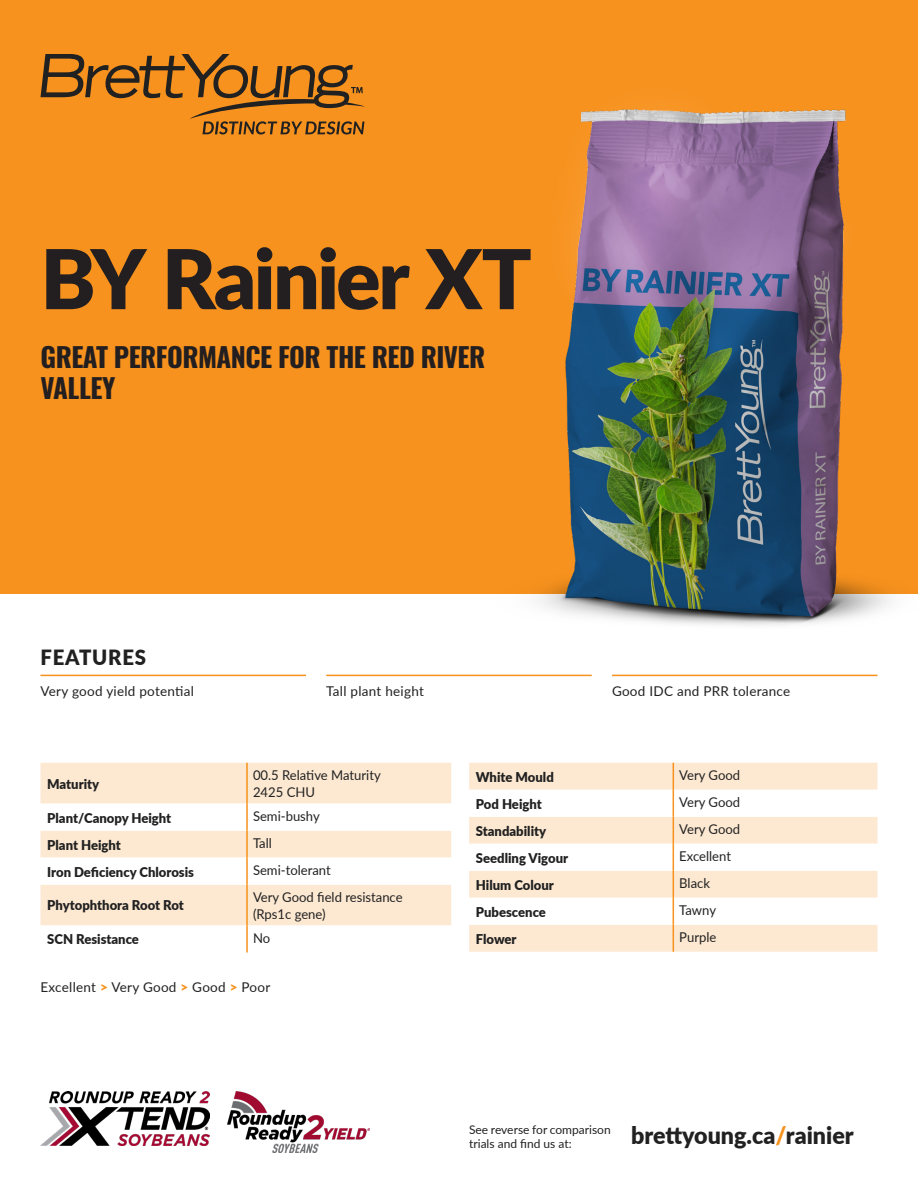
<style>
.page{position:relative;width:918px;height:1188px;background:#fff}
.page>*{position:absolute;margin:0;border:0;box-sizing:border-box;transform-origin:0 0}
.H1_Prouduct_Name{font:900 82.5px "Lato";letter-spacing:-.035em;color:#231f20}
.H2_Product_Description{font:700 27px/31.5px "Oswald";letter-spacing:-.02em;color:#231f20}
.Website{font:900 24px "Lato";color:#212121}
.t1{font:900 21px "Lato";letter-spacing:.04em;color:#212121}
.Table_Subheader{font:900 13.5px "Lato";color:#212121}
.Table_Content{font:13.5px/16.5px "Lato";color:#212121}
.Soybean_Listed_Features{font:13.5px "Lato";letter-spacing:.02em;color:#212121}
.Body_Copy{font:13.5px "Lato";letter-spacing:.02em;color:#212121}
.Small_Copy{font:12px/13.5px "Lato";color:#212121}
.s1{font-weight:900;color:#f7921e}
.s2{color:#f7921e}
</style>
<div class="page">
<div style="left:0;top:0;width:918px;height:594px;background:#f7921e"></div>
<svg style="left:40px;top:54px;width:325px;height:80px"></svg>
<hr style="left:40px;top:675px;width:266px;height:1px;background:#f7921e">
<hr style="left:326px;top:675px;width:266px;height:1px;background:#f7921e">
<hr style="left:612px;top:675px;width:266px;height:1px;background:#f7921e">
<svg style="left:40px;top:763px;width:411px;height:163px"></svg>
<hr style="left:246px;top:763px;width:2px;height:41px;background:#f7921e">
<hr style="left:246px;top:804px;width:2px;height:27px;background:#f7921e">
<hr style="left:246px;top:831px;width:2px;height:27px;background:#f7921e">
<hr style="left:246px;top:858px;width:2px;height:27px;background:#f7921e">
<hr style="left:246px;top:885px;width:2px;height:40px;background:#f7921e">
<hr style="left:246px;top:925px;width:2px;height:27px;background:#f7921e">
<svg style="left:469px;top:763px;width:409px;height:189px"></svg>
<img style="left:41px;top:1092px;width:168px;height:53px">
<img style="left:228px;top:1092px;width:142px;height:60px">
<img style="left:538px;top:109px;width:353px;height:517px">
<p class="H1_Prouduct_Name" style="left:40px;top:217px;width:493px">BY Rainier XT</p>
<p class="H2_Product_Description" style="left:40px;top:343px;width:446px">GREAT PERFORMANCE FOR THE RED RIVER<br>VALLEY</p>
<h3 class="t1" style="left:40px;top:641px;width:107px">FEATURES</h3>
<p class="Soybean_Listed_Features" style="left:40px;top:682px;width:155px">Very good yield potential</p>
<p class="Soybean_Listed_Features" style="left:326px;top:682px;width:99px">Tall plant height</p>
<p class="Soybean_Listed_Features" style="left:612px;top:682px;width:180px">Good IDC and PRR tolerance</p>
<p class="Table_Subheader" style="left:47px;top:774px;width:54px">Maturity</p>
<p class="Table_Content" style="left:253px;top:767px;width:129px">00.5 Relative Maturity<br>2425 CHU</p>
<p class="Table_Subheader" style="left:47px;top:807px;width:126px">Plant/Canopy Height</p>
<p class="Table_Content" style="left:253px;top:808px;width:68px">Semi-bushy</p>
<p class="Table_Subheader" style="left:47px;top:834px;width:75px">Plant Height</p>
<p class="Table_Content" style="left:253px;top:835px;width:20px">Tall</p>
<p class="Table_Subheader" style="left:47px;top:861px;width:148px">Iron Deficiency Chlorosis</p>
<p class="Table_Content" style="left:253px;top:862px;width:79px">Semi-tolerant</p>
<p class="Table_Subheader" style="left:47px;top:895px;width:138px">Phytophthora Root Rot</p>
<p class="Table_Content" style="left:253px;top:889px;width:151px">Very Good field resistance (Rps1c gene)</p>
<p class="Table_Subheader" style="left:47px;top:929px;width:93px">SCN Resistance</p>
<p class="Table_Content" style="left:253px;top:929px;width:19px">No</p>
<p class="Body_Copy" style="left:40px;top:977px;width:231px">Excellent <span class="s1">&gt;</span> Very Good <span class="s1">&gt;</span> Good <span class="s1">&gt;</span> Poor</p>
<p class="Table_Subheader" style="left:476px;top:767px;width:80px">White Mould</p>
<p class="Table_Content" style="left:679px;top:767px;width:62px">Very Good</p>
<p class="Table_Subheader" style="left:476px;top:794px;width:67px">Pod Height</p>
<p class="Table_Content" style="left:679px;top:794px;width:62px">Very Good</p>
<p class="Table_Subheader" style="left:476px;top:821px;width:72px">Standability</p>
<p class="Table_Content" style="left:679px;top:821px;width:62px">Very Good</p>
<p class="Table_Subheader" style="left:476px;top:848px;width:94px">Seedling Vigour</p>
<p class="Table_Content" style="left:679px;top:848px;width:53px">Excellent</p>
<p class="Table_Subheader" style="left:476px;top:875px;width:79px">Hilum Colour</p>
<p class="Table_Content" style="left:679px;top:875px;width:32px">Black</p>
<p class="Table_Subheader" style="left:476px;top:902px;width:72px">Pubescence</p>
<p class="Table_Content" style="left:679px;top:902px;width:38px">Tawny</p>
<p class="Table_Subheader" style="left:476px;top:929px;width:42px">Flower</p>
<p class="Table_Content" style="left:679px;top:929px;width:39px">Purple</p>
<p class="Small_Copy" style="left:469px;top:1122px;width:143px">See reverse for comparison trials and find us at:</p>
<p class="Website" style="left:631px;top:1117px;width:224px">brettyoung.ca<span class="s2">/</span>rainier</p>
</div>
